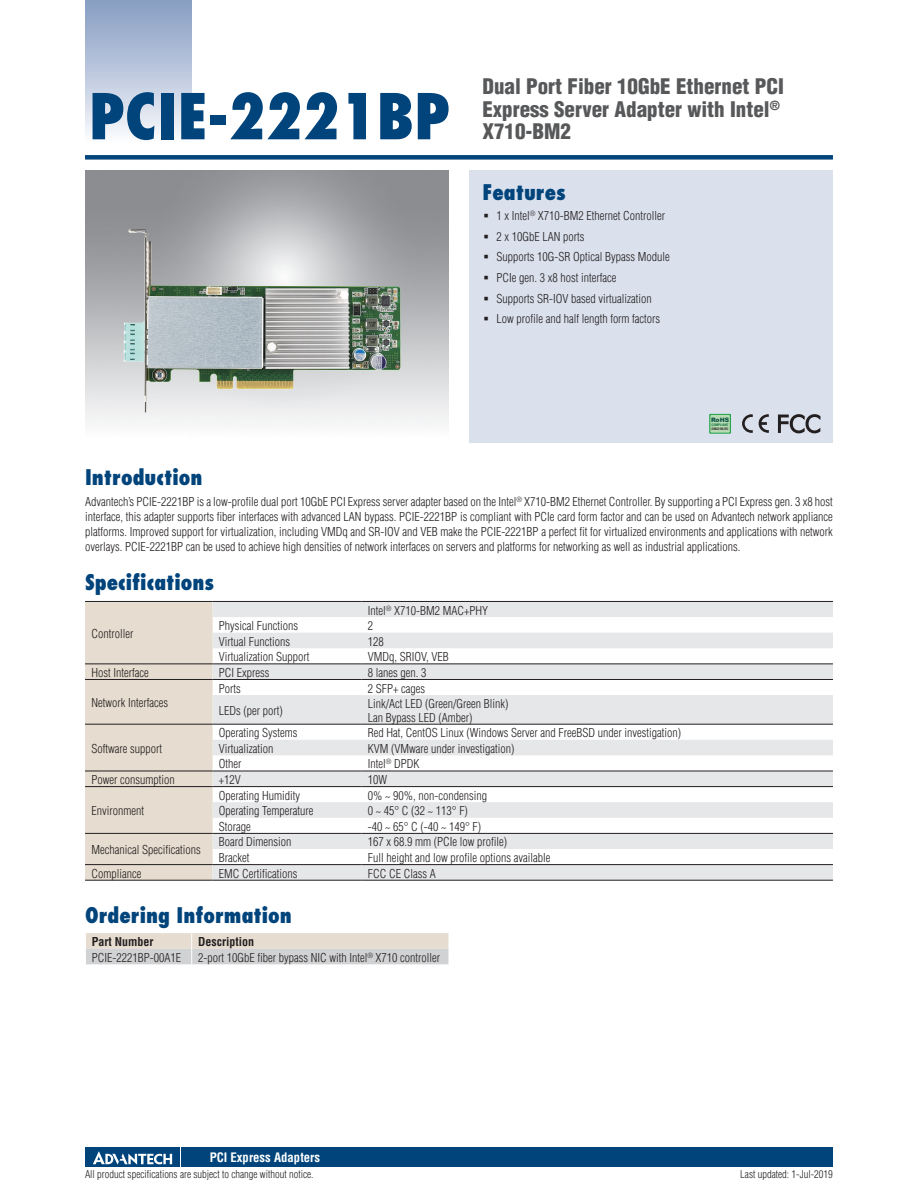
<style>
.page{position:relative;width:918px;height:1188px;background:#fff}
.page>*{position:absolute;margin:0;border:0;box-sizing:border-box;transform-origin:0 0}
.t1{font:800 condensed 61.5px "Futura";color:#00447b}
.t2{font:900 condensed 21px/22.5px "Helvetica";color:#57585a}
.t3{font:800 condensed 21px "Futura";color:#00447b}
.t4{font:700 condensed 12.75px "Helvetica";color:#fff}
.t5{font:300 condensed 12px/20.7px "Helvetica";color:#231f20}
.t6{font:700 condensed 12px "Helvetica";color:#231f20}
.t7{font:300 condensed 10.5px "Helvetica";color:#231f20}
.t8{font:900 6px "Arial";color:#0c5447}
.t9{font:700 condensed 3.3px "Helvetica";color:#231f20;scale:1.11 1}
.t10{font:700 condensed 3.3px "Helvetica";color:#0c6a39;scale:1.05 1}
</style>
<div class="page">
<div style="left:85px;top:155px;width:748px;height:5px;background:#00447b"></div>
<div style="left:85px;top:0;width:106px;height:143px;background:linear-gradient(to bottom,#849bc1,#f9fafc)"></div>
<div style="left:182px;top:1147px;width:651px;height:20px;background:#00447b"></div>
<div style="left:85px;top:1147px;width:95px;height:20px;background:#00447b"></div>
<svg style="left:93px;top:1151px;width:79px;height:14px"></svg>
<div style="left:470px;top:170px;width:363px;height:272px;background:#dae1ed"></div>
<svg style="left:709px;top:414px;width:22px;height:20px"></svg>
<div style="left:710px;top:415px;width:20px;height:18px;background:#b8dbb4"></div>
<svg style="left:742px;top:414px;width:11px;height:19px"></svg>
<svg style="left:759px;top:414px;width:10px;height:19px"></svg>
<svg style="left:777px;top:414px;width:44px;height:20px"></svg>
<img style="left:124px;top:229px;width:276px;height:184px">
<div style="left:85px;top:602px;width:128px;height:278px;background:#e6dccf"></div>
<svg style="left:213px;top:602px;width:620px;height:278px;fill:#e6e7e9"></svg>
<hr style="left:85px;top:601px;width:128px;height:1px;background:#231f20">
<hr style="left:85px;top:664px;width:128px;height:1px;background:#231f20">
<hr style="left:213px;top:601px;width:148px;height:1px;background:#231f20">
<hr style="left:361px;top:601px;width:472px;height:1px;background:#231f20">
<hr style="left:213px;top:664px;width:148px;height:1px;background:#231f20">
<hr style="left:361px;top:664px;width:472px;height:1px;background:#231f20">
<hr style="left:85px;top:679px;width:128px;height:1px;background:#231f20">
<hr style="left:85px;top:724px;width:128px;height:1px;background:#231f20">
<hr style="left:213px;top:679px;width:148px;height:1px;background:#231f20">
<hr style="left:361px;top:679px;width:472px;height:1px;background:#231f20">
<hr style="left:213px;top:724px;width:148px;height:1px;background:#231f20">
<hr style="left:361px;top:724px;width:472px;height:1px;background:#231f20">
<hr style="left:85px;top:771px;width:128px;height:1px;background:#231f20">
<hr style="left:213px;top:771px;width:148px;height:1px;background:#231f20">
<hr style="left:361px;top:771px;width:472px;height:1px;background:#231f20">
<hr style="left:85px;top:786px;width:128px;height:1px;background:#231f20">
<hr style="left:213px;top:786px;width:148px;height:1px;background:#231f20">
<hr style="left:361px;top:786px;width:472px;height:1px;background:#231f20">
<hr style="left:85px;top:833px;width:128px;height:1px;background:#231f20">
<hr style="left:213px;top:833px;width:148px;height:1px;background:#231f20">
<hr style="left:361px;top:833px;width:472px;height:1px;background:#231f20">
<hr style="left:85px;top:864px;width:128px;height:1px;background:#231f20">
<hr style="left:213px;top:864px;width:148px;height:1px;background:#231f20">
<hr style="left:361px;top:864px;width:472px;height:1px;background:#231f20">
<hr style="left:85px;top:880px;width:128px;height:1px;background:#231f20">
<hr style="left:213px;top:880px;width:148px;height:1px;background:#231f20">
<hr style="left:361px;top:880px;width:472px;height:1px;background:#231f20">
<svg style="left:86px;top:933px;width:363px;height:31px;background:#dcd7d2"></svg>
<h1 class="t1" style="left:89px;top:78px;width:363px">PCIE-2221BP</h1>
<h2 class="t2" style="left:482px;top:75px;width:303px">Dual Port Fiber 10GbE Ethernet PCI<br>Express Server Adapter with Intel<sup>®<br></sup>X710-BM2</h2>
<h2 class="t3" style="left:482px;top:179px;width:85px">Features</h2>
<p class="t5" style="left:496px;top:205px;width:175px">1 x Intel<sup>®</sup> X710-BM2 Ethernet Controller 2 x 10GbE LAN ports<br>Supports 10G-SR Optical Bypass Module PCIe gen. 3 x8 host interface<br>Supports SR-IOV based virtualization Low profile and half length form factors</p>
<p class="t8" style="left:711px;top:415px;width:19px">RoHS</p>
<p class="t10" style="left:712px;top:423px;width:18px">COMPLIANT</p>
<p class="t9" style="left:712px;top:427px;width:17px">2002/95/EC</p>
<h2 class="t3" style="left:85px;top:464px;width:119px">Introduction</h2>
<p class="t5" style="left:85px;top:494px;width:749px;line-height:15px;text-align:justify">Advantech’s PCIE-2221BP is a low-profile dual port 10GbE PCI Express server adapter based on the Intel<sup>®</sup> X710-BM2 Ethernet Controller. By supporting a PCI Express gen. 3 x8 host interface, this adapter supports fiber interfaces with advanced LAN bypass. PCIE-2221BP is compliant with PCIe card form factor and can be used on Advantech network appliance platforms. Improved support for virtualization, including VMDq and SR-IOV and VEB make the PCIE-2221BP a perfect fit for virtualized environments and applications with network overlays. PCIE-2221BP can be used to achieve high densities of network interfaces on servers and platforms for networking as well as industrial applications.</p>
<h2 class="t3" style="left:85px;top:569px;width:131px">Specifications</h2>
<p class="t5" style="left:91px;top:623px;width:43px">Controller</p>
<p class="t5" style="left:368px;top:600px;width:122px">Intel<sup>®</sup> X710-BM2 MAC+PHY</p>
<p class="t5" style="left:219px;top:615px;width:81px">Physical Functions</p>
<p class="t5" style="left:368px;top:615px;width:7px">2</p>
<p class="t5" style="left:219px;top:631px;width:73px">Virtual Functions</p>
<p class="t5" style="left:368px;top:631px;width:17px">128</p>
<p class="t5" style="left:219px;top:647px;width:92px">Virtualization Support</p>
<p class="t5" style="left:368px;top:647px;width:82px">VMDq, SRIOV, VEB</p>
<p class="t5" style="left:91px;top:662px;width:59px">Host Interface</p>
<p class="t5" style="left:219px;top:662px;width:52px">PCI Express</p>
<p class="t5" style="left:368px;top:662px;width:60px">8 lanes gen. 3</p>
<p class="t5" style="left:91px;top:692px;width:78px">Network Interfaces</p>
<p class="t5" style="left:219px;top:678px;width:23px">Ports</p>
<p class="t5" style="left:368px;top:678px;width:59px">2 SFP+ cages</p>
<p class="t5" style="left:219px;top:700px;width:65px">LEDs (per port)</p>
<p class="t5" style="left:368px;top:697px;width:142px;line-height:13.5px">Link/Act LED (Green/Green Blink)<br>Lan Bypass LED (Amber)</p>
<p class="t5" style="left:91px;top:738px;width:72px">Software support</p>
<p class="t5" style="left:219px;top:722px;width:80px">Operating Systems</p>
<p class="t5" style="left:368px;top:722px;width:315px">Red Hat, CentOS Linux (Windows Server and FreeBSD under investigation)</p>
<p class="t5" style="left:219px;top:738px;width:56px">Virtualization</p>
<p class="t5" style="left:368px;top:738px;width:148px">KVM (VMware under investigation)</p>
<p class="t5" style="left:219px;top:754px;width:24px">Other</p>
<p class="t5" style="left:368px;top:754px;width:53px">Intel<sup>®</sup> DPDK</p>
<p class="t5" style="left:91px;top:769px;width:85px">Power consumption</p>
<p class="t5" style="left:219px;top:769px;width:23px">+12V</p>
<p class="t5" style="left:368px;top:769px;width:21px">10W</p>
<p class="t5" style="left:91px;top:800px;width:54px">Environment</p>
<p class="t5" style="left:219px;top:785px;width:83px">Operating Humidity</p>
<p class="t5" style="left:368px;top:785px;width:121px">0% ~ 90%, non-condensing</p>
<p class="t5" style="left:219px;top:800px;width:96px">Operating Temperature</p>
<p class="t5" style="left:368px;top:800px;width:102px">0 ~ 45° C (32 ~ 113° F)</p>
<p class="t5" style="left:219px;top:816px;width:33px">Storage</p>
<p class="t5" style="left:368px;top:816px;width:115px">-40 ~ 65° C (-40 ~ 149° F)</p>
<p class="t5" style="left:91px;top:839px;width:111px">Mechanical Specifications</p>
<p class="t5" style="left:219px;top:832px;width:74px">Board Dimension</p>
<p class="t5" style="left:368px;top:832px;width:141px">167 x 68.9 mm (PCIe low profile)</p>
<p class="t5" style="left:219px;top:847px;width:32px">Bracket</p>
<p class="t5" style="left:368px;top:847px;width:184px">Full height and low profile options available</p>
<p class="t5" style="left:91px;top:863px;width:51px">Compliance</p>
<p class="t5" style="left:219px;top:863px;width:80px">EMC Certifications</p>
<p class="t5" style="left:368px;top:863px;width:70px">FCC CE Class A</p>
<h2 class="t3" style="left:85px;top:902px;width:208px">Ordering Information</h2>
<p class="t6" style="left:92px;top:935px;width:63px">Part Number</p>
<p class="t6" style="left:198px;top:935px;width:57px">Description</p>
<p class="t5" style="left:92px;top:947px;width:91px">PCIE-2221BP-00A1E</p>
<p class="t5" style="left:198px;top:947px;width:244px">2-port 10GbE fiber bypass NIC with Intel<sup>®</sup> X710 controller</p>
<p class="t4" style="left:210px;top:1150px;width:112px">PCI Express Adapters</p>
<p class="t7" style="left:85px;top:1168px;width:230px">All product specifications are subject to change without notice.</p>
<p class="t7" style="left:740px;top:1168px;width:94px">Last updated: 1-Jul-2019</p>
</div>
